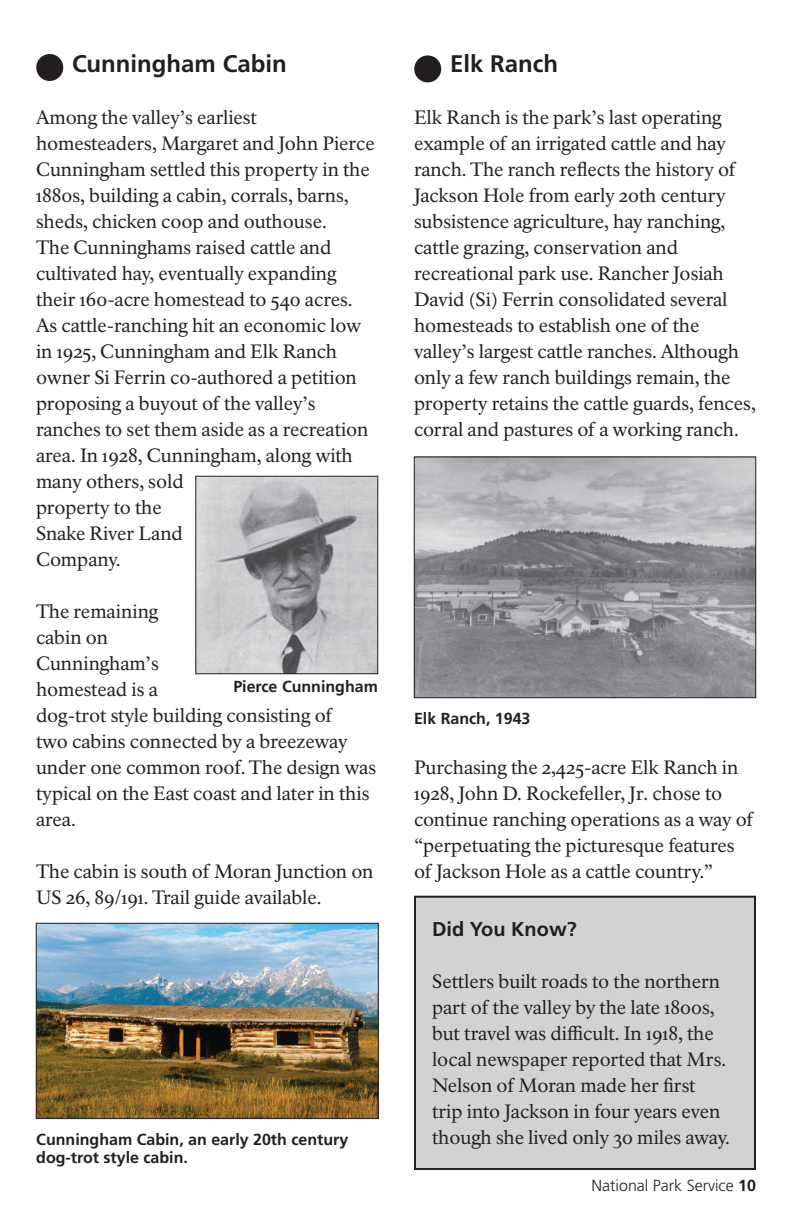
<style>
.page{position:relative;width:792px;height:1224px;background:#fff}
.page>*{position:absolute;margin:0;border:0;box-sizing:border-box;transform-origin:0 0}
.t1{font:700 24px "Frutiger LT Std";color:#231f20}
.t2{font:700 20px "Frutiger LT Std";color:#231f20}
.t3{font:19px/26px "NPS Rawlinson OT Old";color:#231f20}
.t4{font:700 16px/18px "Frutiger LT Std";color:#231f20}
.t5{font:300 16px "Frutiger LT Std";color:#231f20}
.s1{font-family:"NPS Rawlinson OT Old";font-weight:800;color:#fff}
.s2{font-weight:700}
</style>
<div class="page">
<div style="left:415px;top:897px;width:340px;height:272px;background:#d1d2d4"></div>
<div style="left:414px;top:896px;width:342px;height:274px;border:2px solid #231f20"></div>
<div style="left:36px;top:54px;width:27px;height:27px;background:#231f20;border-radius:50%"></div>
<img style="left:198px;top:478px;width:178px;height:194px">
<div style="left:196px;top:476px;width:182px;height:198px;border:1px solid #231f20"></div>
<img style="left:38px;top:925px;width:339px;height:192px">
<div style="left:36px;top:923px;width:343px;height:196px;border:1px solid #231f20"></div>
<div style="left:414px;top:55px;width:27px;height:27px;background:#231f20;border-radius:50%"></div>
<img style="left:416px;top:459px;width:338px;height:237px">
<div style="left:414px;top:457px;width:342px;height:241px;border:1px solid #231f20"></div>
<h1 class="t1" style="left:43px;top:50px;width:245px"><span class="s1">8</span> Cunningham Cabin</h1>
<p class="t3" style="left:36px;top:105px;width:340px">Among the valley’s earliest homesteaders, Margaret and John Pierce<br>Cunningham settled this property in the<br>1880s, building a cabin, corrals, barns, sheds, chicken coop and outhouse.<br>The Cunninghams raised cattle and cultivated hay, eventually expanding their 160-acre homestead to 540 acres.<br>As cattle-ranching hit an economic low in 1925, Cunningham and Elk Ranch owner Si Ferrin co-authored a petition proposing a buyout of the valley’s ranches to set them aside as a recreation area. In 1928, Cunningham, along with many others, sold<br>property to the<br>Snake River Land<br>Company.</p>
<p class="t3" style="left:36px;top:598px;width:342px">The remaining<br>cabin on<br>Cunningham’s<br>homestead is a<br>dog-trot style building consisting of<br>two cabins connected by a breezeway under one common roof. The design was typical on the East coast and later in this area.</p>
<p class="t3" style="left:36px;top:858px;width:339px">The cabin is south of Moran Junction on<br>US 26, 89/191. Trail guide available.</p>
<p class="t4" style="left:233px;top:678px;width:146px">Pierce Cunningham</p>
<p class="t4" style="left:36px;top:1131px;width:314px">Cunningham Cabin, an early 20th century dog-trot style cabin.</p>
<h1 class="t1" style="left:421px;top:50px;width:139px"><span class="s1">9</span> Elk Ranch</h1>
<p class="t3" style="left:414px;top:105px;width:343px">Elk Ranch is the park’s last operating example of an irrigated cattle and hay ranch. The ranch reflects the history of Jackson Hole from early 20th century subsistence agriculture, hay ranching, cattle grazing, conservation and recreational park use. Rancher Josiah David (Si) Ferrin consolidated several homesteads to establish one of the valley’s largest cattle ranches. Although only a few ranch buildings remain, the property retains the cattle guards, fences, corral and pastures of a working ranch.</p>
<p class="t4" style="left:414px;top:710px;width:118px">Elk Ranch, 1943</p>
<p class="t3" style="left:414px;top:755px;width:341px">Purchasing the 2,425-acre Elk Ranch in 1928, John D. Rockefeller, Jr. chose to continue ranching operations as a way of “perpetuating the picturesque features of Jackson Hole as a cattle country.”</p>
<h2 class="t2" style="left:432px;top:918px;width:146px">Did You Know?</h2>
<p class="t3" style="left:432px;top:969px;width:300px">Settlers built roads to the northern part of the valley by the late 1800s, but travel was difficult. In 1918, the local newspaper reported that Mrs.<br>Nelson of Moran made her first trip into Jackson in four years even though she lived only 30 miles away.</p>
<p class="t5" style="left:592px;top:1176px;width:166px">National Park Service <span class="s2">10</span></p>
</div>
